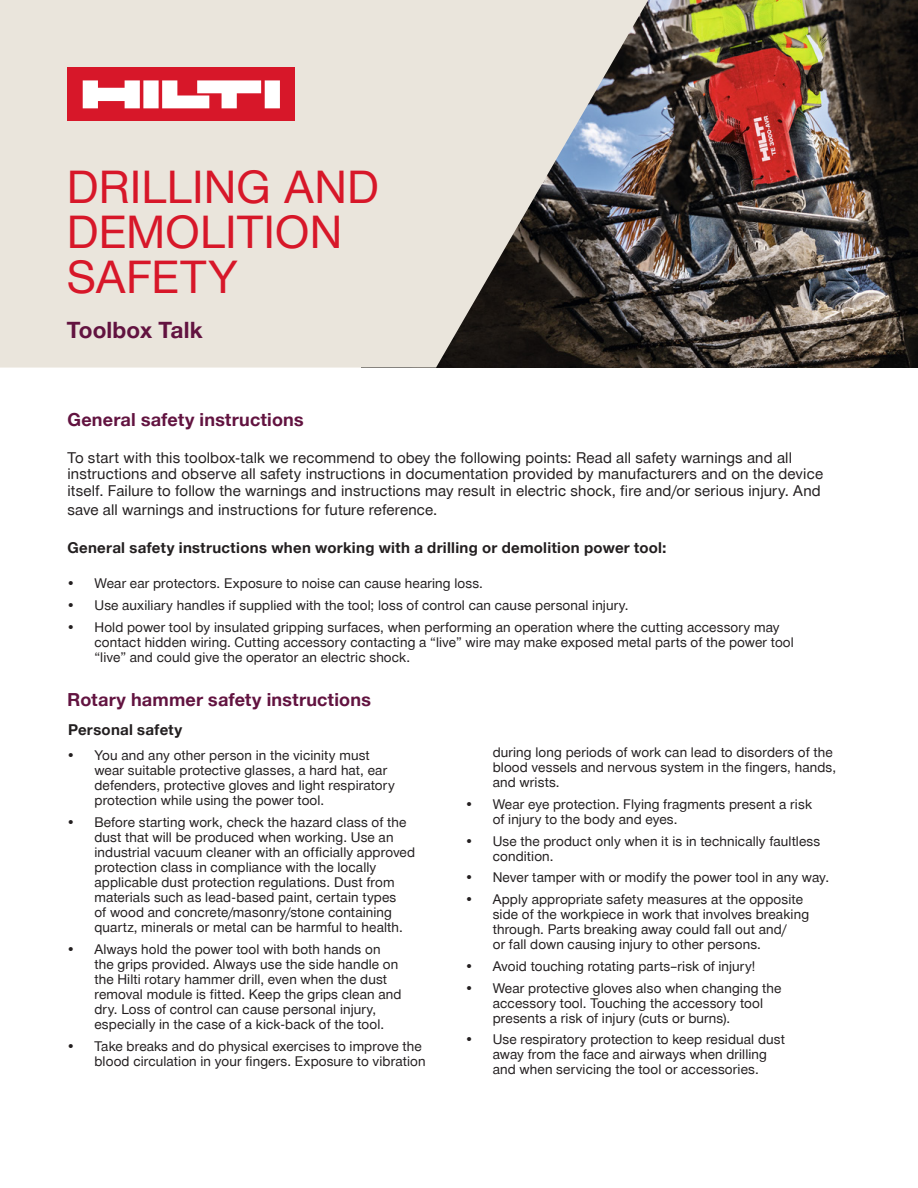
<style>
.page{position:relative;width:918px;height:1188px;background:#fff}
.page>*{position:absolute;margin:0;border:0;box-sizing:border-box;transform-origin:0 0}
.t1{font:45px/45px "Hilti";letter-spacing:.005em;color:#d71729}
.t2{font:700 22.5px "Hilti";letter-spacing:.005em;color:#621340}
.t3{font:700 18px "Hilti";letter-spacing:.01em;color:#621340}
.t4{font:15px/16.5px "Hilti";letter-spacing:.01em;color:#231f20}
.t5{font:700 15px "Hilti";letter-spacing:.02em;color:#231f20}
.t6{font:13.5px/15px "Hilti";letter-spacing:.01em;color:#231f20}
</style>
<div class="page">
<img style="left:648px;top:0;width:270px;height:368px">
<svg style="left:0;top:0;width:648px;height:368px;background:#ccc7c0"></svg>
<div style="left:68px;top:68px;width:227px;height:53px;background:#d71729"></div>
<svg style="left:83px;top:80px;width:197px;height:28px"></svg>
<h1 class="t1" style="left:67px;top:165px;width:313px">DRILLING AND<br>DEMOLITION<br>SAFETY</h1>
<h2 class="t2" style="left:67px;top:317px;width:137px">Toolbox Talk</h2>
<h3 class="t3" style="left:68px;top:409px;width:238px">General safety instructions</h3>
<p class="t4" style="left:68px;top:449px;width:757px">To start with this toolbox-talk we recommend to obey the following points: Read all safety warnings and all instructions and observe all safety instructions in documentation provided by manufacturers and on the device itself. Failure to follow the warnings and instructions may result in electric shock, fire and/or serious injury. And</p>
<p class="t4" style="left:68px;top:501px;width:371px">save all warnings and instructions for future reference.</p>
<p class="t5" style="left:68px;top:539px;width:600px">General safety instructions when working with a drilling or demolition power tool:</p>
<p class="t6" style="left:68px;top:576px;width:417px">• Wear ear protectors. Exposure to noise can cause hearing loss.</p>
<p class="t6" style="left:68px;top:598px;width:563px">• Use auxiliary handles if supplied with the tool; loss of control can cause personal injury.</p>
<p class="t6" style="left:94px;top:619px;width:701px;text-indent:-27px">• Hold power tool by insulated gripping surfaces, when performing an operation where the cutting accessory may contact hidden wiring. Cutting accessory contacting a “live” wire may make exposed metal parts of the power tool “live” and could give the operator an electric shock.</p>
<h3 class="t3" style="left:68px;top:690px;width:305px">Rotary hammer safety instructions</h3>
<p class="t5" style="left:68px;top:722px;width:116px">Personal safety</p>
<p class="t6" style="left:94px;top:748px;width:302px;text-indent:-27px">• You and any other person in the vicinity must wear suitable protective glasses, a hard hat, ear defenders, protective gloves and light respiratory protection while using the power tool.</p>
<p class="t6" style="left:94px;top:815px;width:322px;text-indent:-27px">• Before starting work, check the hazard class of the dust that will be produced when working. Use an industrial vacuum cleaner with an officially approved protection class in compliance with the locally applicable dust protection regulations. Dust from materials such as lead-based paint, certain types<br>of wood and concrete/masonry/stone containing quartz, minerals or metal can be harmful to health.</p>
<p class="t6" style="left:94px;top:942px;width:309px;text-indent:-27px">• Always hold the power tool with both hands on the grips provided. Always use the side handle on the Hilti rotary hammer drill, even when the dust removal module is fitted. Keep the grips clean and dry. Loss of control can cause personal injury, especially in the case of a kick-back of the tool.</p>
<p class="t6" style="left:68px;top:1039px;width:360px;text-align:right">• Take breaks and do physical exercises to improve the blood circulation in your fingers. Exposure to vibration</p>
<p class="t6" style="left:493px;top:745px;width:345px">during long periods of work can lead to disorders of the blood vessels and nervous system in the fingers, hands, and wrists.</p>
<p class="t6" style="left:493px;top:797px;width:321px;text-indent:-27px">• Wear eye protection. Flying fragments present a risk of injury to the body and eyes.</p>
<p class="t6" style="left:493px;top:833px;width:329px;text-indent:-27px">• Use the product only when it is in technically faultless condition.</p>
<p class="t6" style="left:466px;top:870px;width:365px">• Never tamper with or modify the power tool in any way.</p>
<p class="t6" style="left:493px;top:892px;width:318px;text-indent:-27px">• Apply appropriate safety measures at the opposite side of the workpiece in work that involves breaking through. Parts breaking away could fall out and/<br>or fall down causing injury to other persons.</p>
<p class="t6" style="left:466px;top:959px;width:291px">• Avoid touching rotating parts–risk of injury!</p>
<p class="t6" style="left:493px;top:980px;width:290px;text-indent:-27px">• Wear protective gloves also when changing the accessory tool. Touching the accessory tool presents a risk of injury (cuts or burns).</p>
<p class="t6" style="left:493px;top:1032px;width:294px;text-indent:-27px">• Use respiratory protection to keep residual dust away from the face and airways when drilling and when servicing the tool or accessories.</p>
</div>
